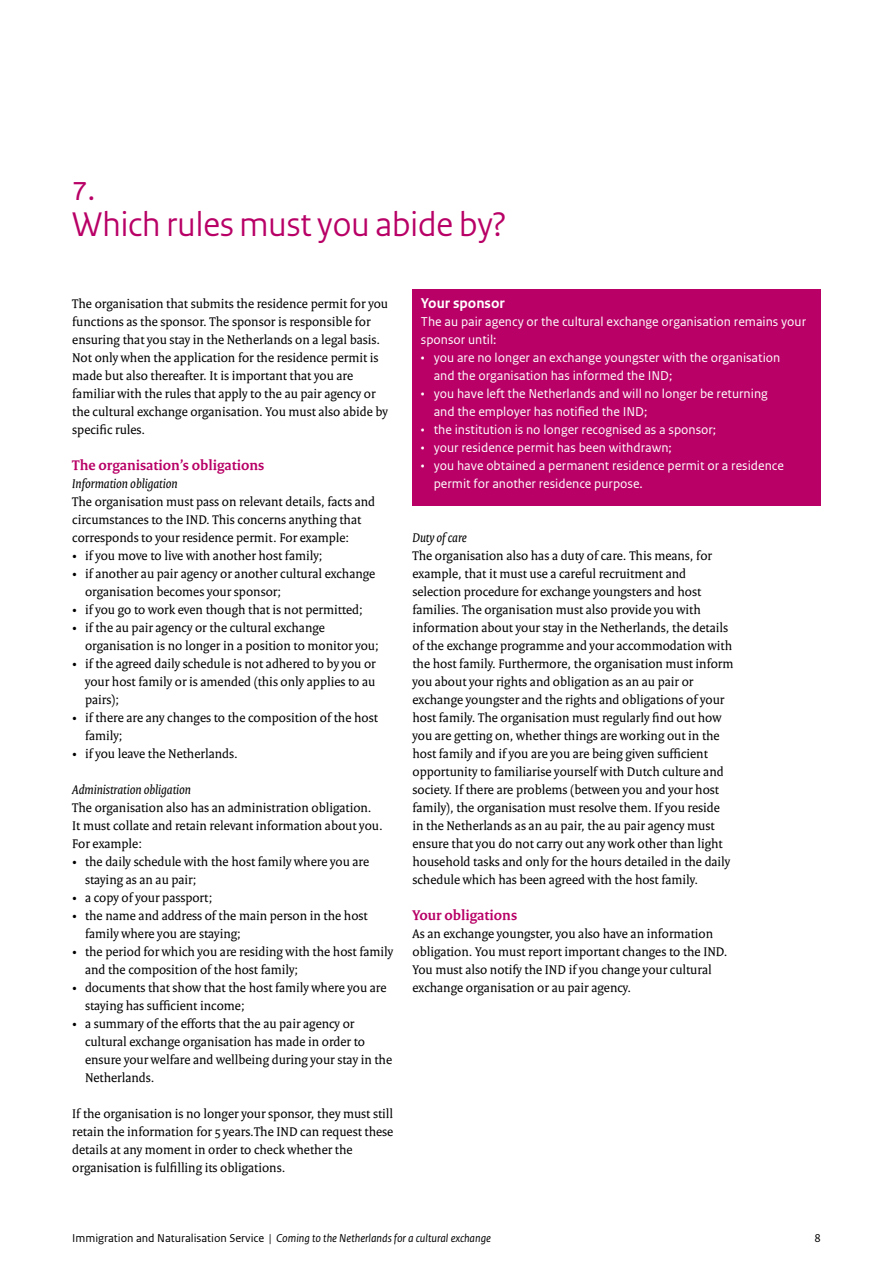
<style>
.page{position:relative;width:893px;height:1263px;background:#fff}
.page>*{position:absolute;margin:0;border:0;box-sizing:border-box;transform-origin:0 0}
.t1{font:36px/36px "Rijksoverheid Sans Heading";color:#b80066}
.t2{font:700 15px "Rijksoverheid Serif";color:#b80066}
.t3{font:700 15px "Rijksoverheid Sans Text";color:#fff}
.t4{font:13.5px/18px "Rijksoverheid Serif";color:#000}
.t5{font:13.5px/18px "Rijksoverheid Sans Text";color:#fff}
.t6{font:italic 13.5px "Rijksoverheid Serif";color:#000}
.t7{font:italic 12px "Rijksoverheid Sans Text";color:#000}
.t8{font:12px "Rijksoverheid Sans Text";color:#000}
.s1{font-style:normal}
</style>
<div class="page">
<div style="left:412px;top:290px;width:409px;height:216px;background:#b80066"></div>
<h1 class="t1" style="left:72px;top:171px;width:435px">7.<br>Which rules must you abide by?</h1>
<p class="t4" style="left:72px;top:294px;width:317px">The organisation that submits the residence permit for you functions as the sponsor. The sponsor is responsible for ensuring that you stay in the Netherlands on a legal basis.<br>Not only when the application for the residence permit is made but also thereafter. It is important that you are familiar with the rules that apply to the au pair agency or the cultural exchange organisation. You must also abide by specific rules.</p>
<p class="t2" style="left:72px;top:456px;width:193px">The organisation’s obligations</p>
<p class="t6" style="left:72px;top:475px;width:107px">Information obligation</p>
<p class="t4" style="left:72px;top:492px;width:304px">The organisation must pass on relevant details, facts and circumstances to the IND. This concerns anything that corresponds to your residence permit. For example:</p>
<p class="t4" style="left:72px;top:546px;width:252px">• if you move to live with another host family;</p>
<p class="t4" style="left:85px;top:564px;width:292px;text-indent:-13px">• if another au pair agency or another cultural exchange organisation becomes your sponsor;</p>
<p class="t4" style="left:72px;top:600px;width:292px">• if you go to work even though that is not permitted;</p>
<p class="t4" style="left:85px;top:618px;width:295px;text-indent:-13px">• if the au pair agency or the cultural exchange organisation is no longer in a position to monitor you;</p>
<p class="t4" style="left:85px;top:654px;width:292px;text-align:justify;text-indent:-13px">• if the agreed daily schedule is not adhered to by you or your host family or is amended (this only applies to au pairs);</p>
<p class="t4" style="left:85px;top:708px;width:294px;text-indent:-13px">• if there are any changes to the composition of the host family;</p>
<p class="t4" style="left:72px;top:744px;width:167px">• if you leave the Netherlands.</p>
<p class="t6" style="left:72px;top:781px;width:120px">Administration obligation</p>
<p class="t4" style="left:72px;top:798px;width:312px">The organisation also has an administration obligation.<br>It must collate and retain relevant information about you.<br>For example:</p>
<p class="t4" style="left:85px;top:852px;width:286px;text-indent:-13px">• the daily schedule with the host family where you are staying as an au pair;</p>
<p class="t4" style="left:72px;top:888px;width:142px">• a copy of your passport;</p>
<p class="t4" style="left:85px;top:906px;width:284px;text-indent:-13px">• the name and address of the main person in the host family where you are staying;</p>
<p class="t4" style="left:85px;top:942px;width:310px;text-indent:-13px">• the period for which you are residing with the host family and the composition of the host family;</p>
<p class="t4" style="left:85px;top:978px;width:303px;text-indent:-13px">• documents that show that the host family where you are staying has sufficient income;</p>
<p class="t4" style="left:85px;top:1014px;width:309px;text-indent:-13px">• a summary of the efforts that the au pair agency or cultural exchange organisation has made in order to ensure your welfare and wellbeing during your stay in the Netherlands.</p>
<p class="t4" style="left:72px;top:1104px;width:323px">If the organisation is no longer your sponsor, they must still retain the information for 5 years.The IND can request these details at any moment in order to check whether the organisation is fulfilling its obligations.</p>
<p class="t3" style="left:421px;top:294px;width:85px">Your sponsor</p>
<p class="t5" style="left:421px;top:313px;width:387px">The au pair agency or the cultural exchange organisation remains your sponsor until:</p>
<p class="t5" style="left:434px;top:349px;width:348px;text-indent:-13px">• you are no longer an exchange youngster with the organisation and the organisation has informed the IND;</p>
<p class="t5" style="left:434px;top:385px;width:336px;text-indent:-13px">• you have left the Netherlands and will no longer be returning and the employer has notified the IND;</p>
<p class="t5" style="left:421px;top:421px;width:297px">• the institution is no longer recognised as a sponsor;</p>
<p class="t5" style="left:421px;top:439px;width:252px">• your residence permit has been withdrawn;</p>
<p class="t5" style="left:434px;top:457px;width:352px;text-indent:-13px">• you have obtained a permanent residence permit or a residence permit for another residence purpose.</p>
<p class="t6" style="left:412px;top:529px;width:56px">Duty of care</p>
<p class="t4" style="left:412px;top:546px;width:323px">The organisation also has a duty of care. This means, for example, that it must use a careful recruitment and selection procedure for exchange youngsters and host families. The organisation must also provide you with information about your stay in the Netherlands, the details of the exchange programme and your accommodation with the host family. Furthermore, the organisation must inform you about your rights and obligation as an au pair or exchange youngster and the rights and obligations of your host family. The organisation must regularly find out how you are getting on, whether things are working out in the host family and if you are you are being given sufficient opportunity to familiarise yourself with Dutch culture and society. If there are problems (between you and your host family), the organisation must resolve them. If you reside in the Netherlands as an au pair, the au pair agency must ensure that you do not carry out any work other than light household tasks and only for the hours detailed in the daily schedule which has been agreed with the host family.</p>
<p class="t2" style="left:412px;top:906px;width:106px">Your obligations</p>
<p class="t4" style="left:412px;top:924px;width:317px">As an exchange youngster, you also have an information obligation. You must report important changes to the IND.<br>You must also notify the IND if you change your cultural exchange organisation or au pair agency.</p>
<p class="t7" style="left:72px;top:1231px;width:420px"><span class="s1">Immigration and Naturalisation Service</span> | Coming to the Netherlands for a cultural exchange</p>
<p class="t8" style="left:814px;top:1231px;width:8px">8</p>
</div>
